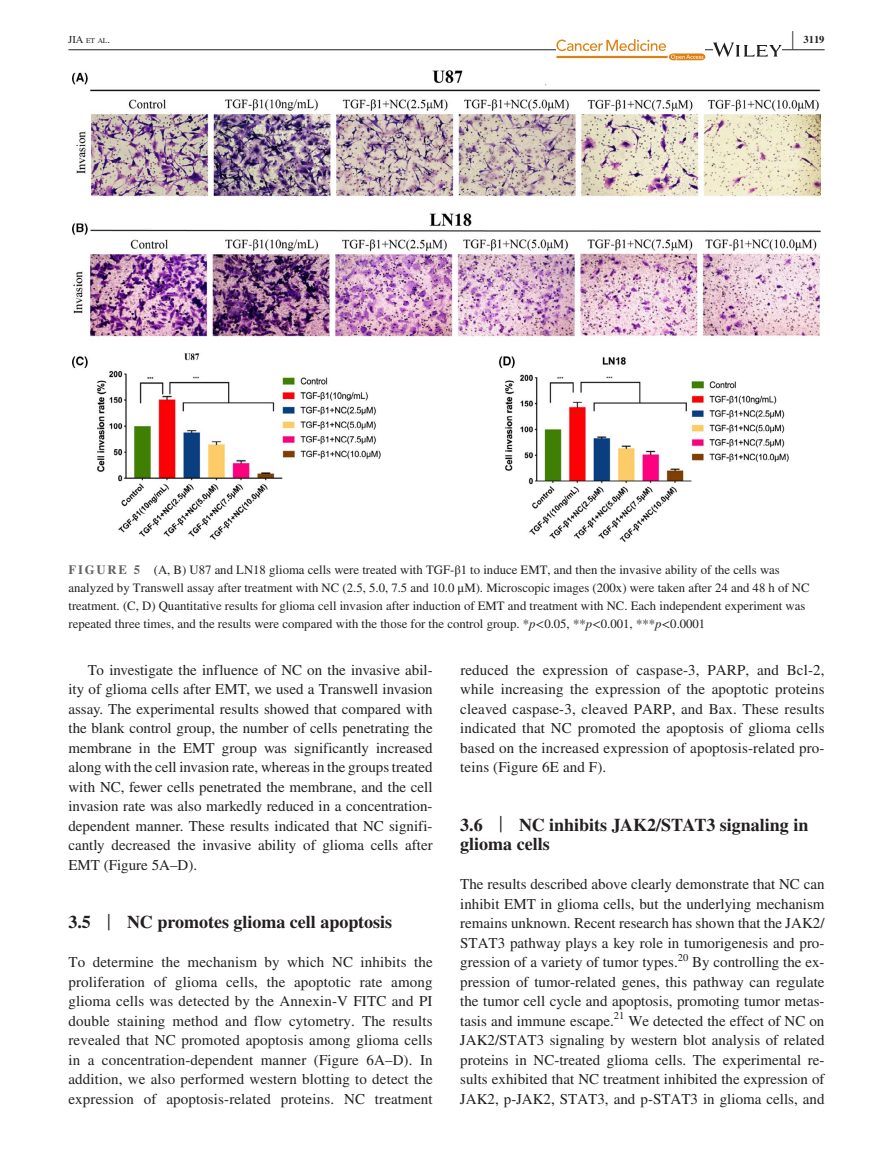
<style>
.page{position:relative;width:893px;height:1174px;background:#fff}
.page>*{position:absolute;margin:0;border:0;box-sizing:border-box;transform-origin:0 0}
.t1{font:700 25.95px "STIX";color:#231f20;scale:.36 1}
.t2{font:700 18px/19.5px "STIX";color:#231f20}
.t3{font:15px/19.5px "STIX";color:#231f20;text-align:justify}
.t4{font:12.75px/18px "STIX";color:#231f20}
.t5{font:10.5px "STIX";color:#231f20}
.t6{font:700 10.5px "STIX";color:#231f20}
.t7{font:10.5px "STIX";color:#231f20}
.s1{font-size:7.35px}
.s2{font-weight:700;color:#636366}
.s3{font-style:italic}
.s4{font-weight:400;font-size:23.7px}
</style>
<div class="page">
<hr style="left:68px;top:49px;width:756px;height:1px;background:#231f20">
<svg style="left:556px;top:39px;width:149px;height:21px"></svg>
<svg style="left:713px;top:43px;width:69px;height:14px"></svg>
<img style="left:72px;top:70px;width:749px;height:471px">
<h1 class="t1" style="left:792px;top:25px;width:7px">|</h1>
<p class="t5" style="left:68px;top:32px;width:43px">JIA <span class="s1">et al</span>.</p>
<p class="t6" style="left:803px;top:33px;width:22px">3119</p>
<p class="t4" style="left:68px;top:561px;width:743px"><span class="s2">FIGURE 5</span> (A, B) U87 and LN18 glioma cells were treated with TGF-β1 to induce EMT, and then the invasive ability of the cells was analyzed by Transwell assay after treatment with NC (2.5, 5.0, 7.5 and 10.0 μM). Microscopic images (200x) were taken after 24 and 48 h of NC treatment. (C, D) Quantitative results for glioma cell invasion after induction of EMT and treatment with NC. Each independent experiment was repeated three times, and the results were compared with the those for the control group. *<span class="s3">p</span>&lt;0.05, **<span class="s3">p</span>&lt;0.001, ***<span class="s3">p</span>&lt;0.0001</p>
<p class="t3" style="left:68px;top:661px;width:366px;text-indent:20px">To investigate the influence of NC on the invasive abil&shy;ity of glioma cells after EMT, we used a Transwell invasion assay. The experimental results showed that compared with the blank control group, the number of cells penetrating the membrane in the EMT group was significantly increased along with the cell invasion rate, whereas in the groups treated with NC, fewer cells penetrated the membrane, and the cell invasion rate was also markedly reduced in a concentration&shy;dependent manner. These results indicated that NC signifi&shy;cantly decreased the invasive ability of glioma cells after EMT (Figure 5A–D).</p>
<p class="t2" style="left:68px;top:912px;width:325px">3.5 <span class="s4">|</span> NC promotes glioma cell apoptosis</p>
<p class="t3" style="left:68px;top:953px;width:366px">To determine the mechanism by which NC inhibits the proliferation of glioma cells, the apoptotic rate among glioma cells was detected by the Annexin-V FITC and PI double staining method and flow cytometry. The results revealed that NC promoted apoptosis among glioma cells in a concentration-dependent manner (Figure 6A–D). In addition, we also performed western blotting to detect the expression of apoptosis-related proteins. NC treatment</p>
<p class="t3" style="left:460px;top:661px;width:366px">reduced the expression of caspase-3, PARP, and Bcl-2, while increasing the expression of the apoptotic proteins cleaved caspase-3, cleaved PARP, and Bax. These results indicated that NC promoted the apoptosis of glioma cells based on the increased expression of apoptosis-related pro&shy;teins (Figure 6E and F).</p>
<p class="t2" style="left:460px;top:815px;width:350px">3.6 <span class="s4">|</span> NC inhibits JAK2/STAT3 signaling in glioma cells</p>
<p class="t3" style="left:460px;top:875px;width:366px">The results described above clearly demonstrate that NC can inhibit EMT in glioma cells, but the underlying mechanism remains unknown. Recent research has shown that the JAK2/ STAT3 pathway plays a key role in tumorigenesis and pro&shy;gression of a variety of tumor types.</p>
<p class="t7" style="left:678px;top:950px;width:12px">20</p>
<p class="t3" style="left:460px;top:953px;width:366px;text-indent:232px">By controlling the ex&shy;pression of tumor-related genes, this pathway can regulate the tumor cell cycle and apoptosis, promoting tumor metas&shy;tasis and immune escape.</p>
<p class="t7" style="left:614px;top:1008px;width:12px">21</p>
<p class="t3" style="left:460px;top:1012px;width:366px;text-indent:168px">We detected the effect of NC on JAK2/STAT3 signaling by western blot analysis of related proteins in NC-treated glioma cells. The experimental re&shy;sults exhibited that NC treatment inhibited the expression of JAK2, p-JAK2, STAT3, and p-STAT3 in glioma cells, and</p>
</div>
